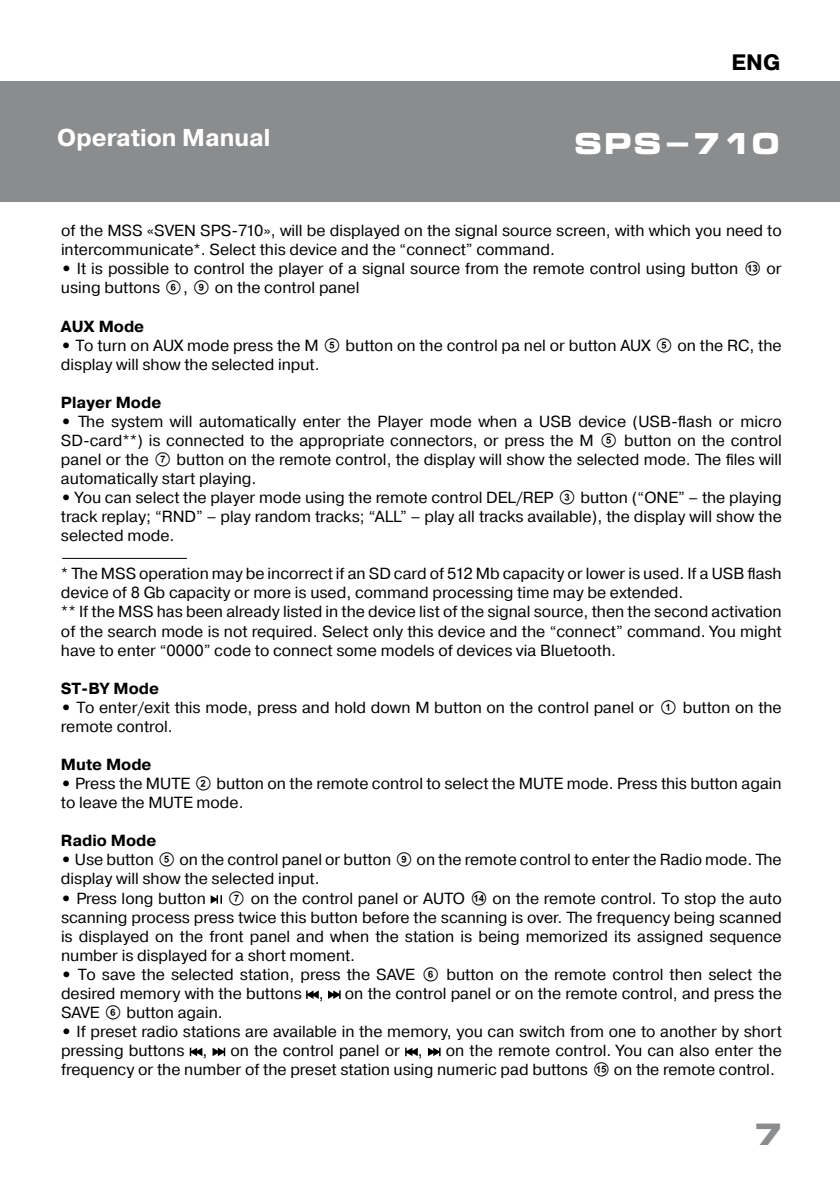
<style>
.page{position:relative;width:840px;height:1191px;background:#fff}
.page>*{position:absolute;margin:0;border:0;box-sizing:border-box;transform-origin:0 0}
.t1{font:700 30px "Micra";color:#8a8c8e}
.t2{font:700 29.2px "Micra";color:#fff}
.t3{font:700 24.2px "Pragmatica";color:#fff}
.t4{font:700 22.2px "Pragmatica";color:#000}
.t5{font:16px/19px "Pragmatica";color:#000}
.t6{font:700 16px "Pragmatica";color:#000}
.s1{font-weight:700}
.s2{font-family:"SVEN"}
</style>
<div class="page">
<div style="left:0;top:81px;width:839px;height:121px;background:#8a8c8e"></div>
<svg style="left:210px;top:895px;width:12px;height:8px"></svg>
<svg style="left:306px;top:990px;width:12px;height:9px"></svg>
<svg style="left:328px;top:990px;width:12px;height:9px"></svg>
<svg style="left:190px;top:1047px;width:12px;height:9px"></svg>
<svg style="left:212px;top:1047px;width:13px;height:9px"></svg>
<svg style="left:405px;top:1047px;width:12px;height:9px"></svg>
<svg style="left:427px;top:1047px;width:13px;height:9px"></svg>
<hr style="left:62px;top:558px;width:125px;height:1px;background:#000">
<h3 class="t4" style="left:731px;top:47px;width:50px">ENG</h3>
<h3 class="t3" style="left:57px;top:122px;width:214px">Operation Manual</h3>
<h2 class="t2" style="left:573px;top:129px;width:208px">SPS-710</h2>
<p class="t5" style="left:61px;top:221px;width:722px">of the MSS «SVEN SPS-710», will be displayed on the signal source screen, with which you need to intercommunicate*. Select this device and the “connect” command.</p>
<p class="t5" style="left:61px;top:260px;width:722px"><span class="s1">•</span> It is possible to control the player of a signal source from the remote control using button <span class="s2">M</span> or using buttons <span class="s2">F</span>, <span class="s2">I</span> on the control panel</p>
<p class="t6" style="left:61px;top:315px;width:85px">AUX Mode</p>
<p class="t5" style="left:61px;top:336px;width:721px"><span class="s1">•</span> To turn on AUX mode press the M <span class="s2">E</span> button on the control pa nel or button AUX <span class="s2">E</span> on the RC, the display will show the selected input.</p>
<p class="t6" style="left:61px;top:392px;width:102px">Player Mode</p>
<p class="t5" style="left:61px;top:412px;width:722px;text-align:justify"><span class="s1">•</span> The system will automatically enter the Player mode when a USB device (USB-flash or micro SD-card**) is connected to the appropriate connectors, or press the M <span class="s2">E</span> button on the control panel or the <span class="s2">G</span> button on the remote control, the display will show the selected mode. The files will automatically start playing.</p>
<p class="t5" style="left:61px;top:488px;width:722px;text-align:justify"><span class="s1">•</span> You can select the player mode using the remote control DEL/REP <span class="s2">C</span> button (“ONE” – the playing track replay; “RND” – play random tracks; “ALL” – play all tracks available), the display will show the selected mode.</p>
<p class="t5" style="left:61px;top:564px;width:721px">* The MSS operation may be incorrect if an SD card of 512 Mb capacity or lower is used. If a USB flash device of 8 Gb capacity or more is used, command processing time may be extended.<br>** If the MSS has been already listed in the device list of the signal source, then the second activation of the search mode is not required. Select only this device and the “connect” command. You might have to enter “0000” code to connect some models of devices via Bluetooth.</p>
<p class="t6" style="left:61px;top:678px;width:100px">ST-BY Mode</p>
<p class="t5" style="left:61px;top:698px;width:721px"><span class="s1">•</span> To enter/exit this mode, press and hold down M button on the control panel or <span class="s2">A</span> button on the remote control.</p>
<p class="t6" style="left:61px;top:754px;width:92px">Mute Mode</p>
<p class="t5" style="left:61px;top:774px;width:721px"><span class="s1">•</span> Press the MUTE <span class="s2">B</span> button on the remote control to select the MUTE mode. Press this button again to leave the MUTE mode.</p>
<p class="t6" style="left:61px;top:830px;width:97px">Radio Mode</p>
<p class="t5" style="left:61px;top:850px;width:721px"><span class="s1">•</span> Use button <span class="s2">E</span> on the control panel or button <span class="s2">I</span> on the remote control to enter the Radio mode. The display will show the selected input.</p>
<p class="t5" style="left:61px;top:889px;width:146px"><span class="s1">•</span> Press long button</p>
<p class="t5" style="left:61px;top:889px;width:722px;text-align:justify;text-indent:166px"><span class="s2">G</span> on the control panel or AUTO <span class="s2">N</span> on the remote control. To stop the auto scanning process press twice this button before the scanning is over. The frequency being scanned is displayed on the front panel and when the station is being memorized its assigned sequence number is displayed for a short moment.</p>
<p class="t5" style="left:61px;top:965px;width:722px"><span class="s1">•</span> To save the selected station, press the SAVE <span class="s2">F</span> button on the remote control then select the desired memory with the buttons ,</p>
<p class="t5" style="left:345px;top:984px;width:438px">on the control panel or on the remote control, and press the</p>
<p class="t5" style="left:61px;top:1003px;width:163px">SAVE <span class="s2">F</span> button again.</p>
<p class="t5" style="left:61px;top:1022px;width:722px"><span class="s1">•</span> If preset radio stations are available in the memory, you can switch from one to another by short pressing buttons ,</p>
<p class="t5" style="left:61px;top:1041px;width:722px;text-indent:384px">on the remote control. You can also enter the frequency or the number of the preset station using numeric pad buttons <span class="s2">O</span> on the remote control.</p>
<p class="t5" style="left:230px;top:1041px;width:194px">on the control panel or ,</p>
<h1 class="t1" style="left:753px;top:1118px;width:32px">7</h1>
</div>
